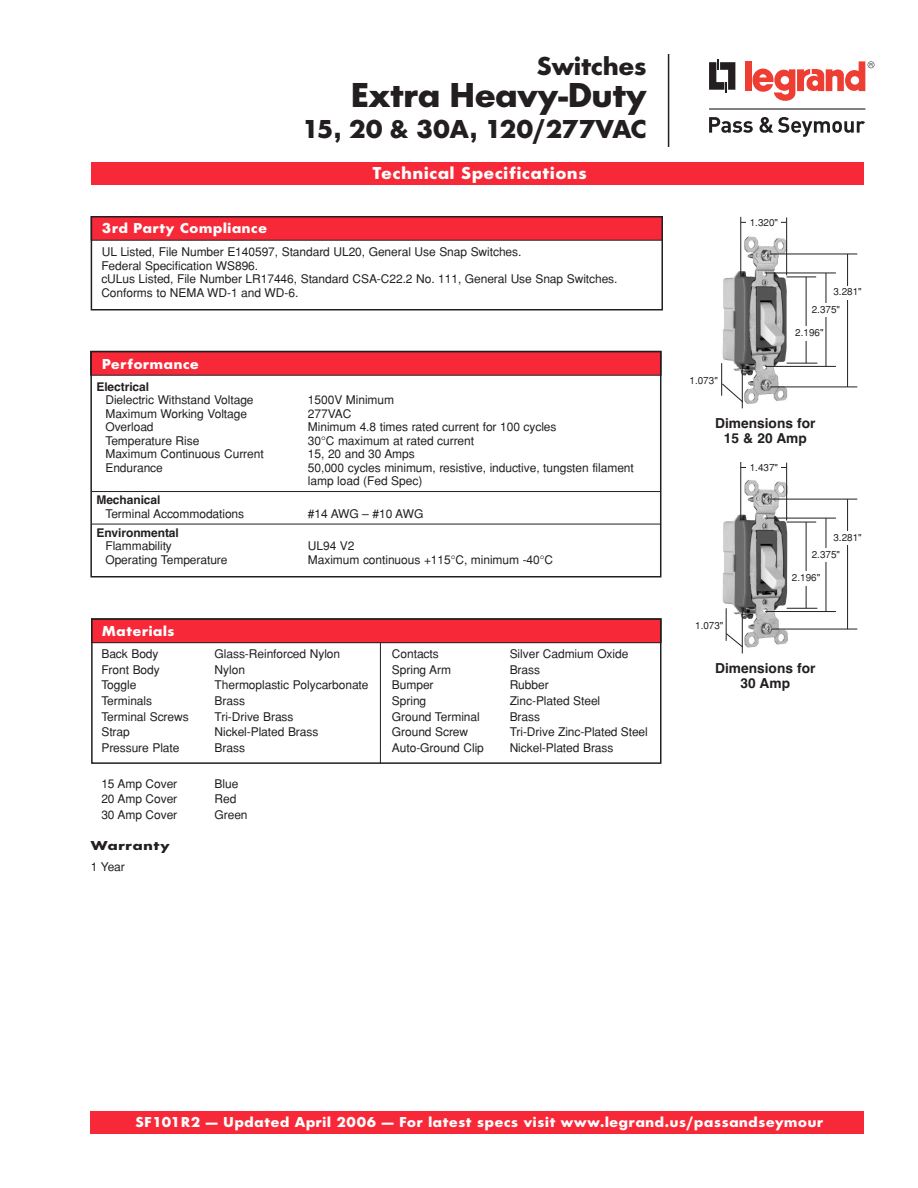
<style>
.page{position:relative;width:918px;height:1188px;background:#fff}
.page>*{position:absolute;margin:0;border:0;box-sizing:border-box;transform-origin:0 0}
.t1{font:700 36px "Futura No 2 D";color:#231f20}
.t2{font:700 27px "Futura No 2 D";color:#231f20}
.t3{font:700 18px "Futura No 2 D";letter-spacing:.05em;color:#fff}
.t4{font:700 15px "Futura No 2 D";letter-spacing:.05em;color:#fff}
.t5{font:700 13.8px/15px "Helvetica";color:#231f20;text-align:center}
.t6{font:700 13.5px "Futura No 2 D";letter-spacing:.05em;color:#231f20;scale:1.2 1}
.t7{font:12px/13.5px "Helvetica";letter-spacing:-.005em;color:#231f20}
.t8{font:700 12px "Helvetica";letter-spacing:-.005em;color:#231f20}
.t9{font:9.9px/17.1px "Helvetica";color:#231f20}
</style>
<div class="page">
<img style="left:722px;top:232px;width:76px;height:177px">
<hr style="left:806px;top:277px;width:1px;height:86px;background:#231f20">
<hr style="left:721px;top:363px;width:1px;height:33px;background:#231f20">
<svg style="left:721px;top:383px;width:23px;height:20px"></svg>
<hr style="left:770px;top:254px;width:87px;height:1px;background:#231f20">
<hr style="left:771px;top:387px;width:86px;height:1px;background:#231f20">
<hr style="left:847px;top:254px;width:1px;height:133px;background:#231f20">
<hr style="left:764px;top:273px;width:72px;height:1px;background:#231f20">
<hr style="left:765px;top:366px;width:71px;height:1px;background:#231f20">
<hr style="left:826px;top:273px;width:1px;height:93px;background:#231f20">
<svg style="left:787px;top:277px;width:29px;height:1px"></svg>
<hr style="left:787px;top:363px;width:30px;height:1px;background:#231f20">
<hr style="left:740px;top:217px;width:1px;height:58px;background:#231f20">
<hr style="left:786px;top:217px;width:1px;height:58px;background:#231f20">
<hr style="left:741px;top:222px;width:46px;height:1px;background:#231f20">
<hr style="left:742px;top:365px;width:1px;height:43px;background:#231f20">
<div style="left:747px;top:217px;width:34px;height:13px;background:#fff"></div>
<div style="left:831px;top:286px;width:33px;height:14px;background:#fff"></div>
<div style="left:811px;top:303px;width:30px;height:14px;background:#fff"></div>
<div style="left:795px;top:326px;width:29px;height:14px;background:#fff"></div>
<div style="left:91px;top:217px;width:572px;height:23px;background:#f72938"></div>
<div style="left:91px;top:216px;width:572px;height:94px;border:2px solid #231f20"></div>
<div style="left:91px;top:162px;width:773px;height:23px;background:#f72938"></div>
<div style="left:91px;top:351px;width:570px;height:24px;background:#f72938"></div>
<div style="left:90px;top:351px;width:571px;height:25px;border:1px solid #231f20"></div>
<div style="left:90px;top:351px;width:571px;height:227px;border:2px solid #231f20"></div>
<hr style="left:92px;top:491px;width:568px;height:1px;background:#231f20">
<hr style="left:92px;top:524px;width:568px;height:1px;background:#231f20">
<hr style="left:380px;top:638px;width:1px;height:126px;background:#231f20">
<div style="left:91px;top:619px;width:570px;height:24px;background:#f72938"></div>
<div style="left:91px;top:618px;width:570px;height:25px;border:1px solid #231f20"></div>
<div style="left:91px;top:618px;width:570px;height:146px;border:2px solid #231f20"></div>
<img style="left:722px;top:477px;width:74px;height:174px">
<hr style="left:806px;top:522px;width:1px;height:86px;background:#231f20">
<hr style="left:726px;top:608px;width:1px;height:33px;background:#231f20">
<svg style="left:725px;top:632px;width:19px;height:16px"></svg>
<hr style="left:770px;top:499px;width:87px;height:1px;background:#231f20">
<hr style="left:771px;top:629px;width:86px;height:1px;background:#231f20">
<hr style="left:847px;top:499px;width:1px;height:130px;background:#231f20">
<hr style="left:764px;top:518px;width:72px;height:1px;background:#231f20">
<hr style="left:765px;top:611px;width:71px;height:1px;background:#231f20">
<hr style="left:826px;top:518px;width:1px;height:94px;background:#231f20">
<svg style="left:787px;top:522px;width:29px;height:1px"></svg>
<hr style="left:787px;top:608px;width:30px;height:1px;background:#231f20">
<hr style="left:740px;top:462px;width:1px;height:59px;background:#231f20">
<hr style="left:786px;top:463px;width:1px;height:58px;background:#231f20">
<hr style="left:741px;top:467px;width:46px;height:1px;background:#231f20">
<hr style="left:742px;top:610px;width:1px;height:43px;background:#231f20">
<div style="left:747px;top:462px;width:34px;height:13px;background:#fff"></div>
<div style="left:831px;top:531px;width:33px;height:14px;background:#fff"></div>
<div style="left:811px;top:548px;width:30px;height:14px;background:#fff"></div>
<div style="left:789px;top:571px;width:35px;height:15px;background:#fff"></div>
<div style="left:90px;top:1111px;width:774px;height:23px;background:#f72938"></div>
<hr style="left:668px;top:54px;width:1px;height:93px;background:#231f20">
<svg style="left:709px;top:60px;width:26px;height:32px"></svg>
<div style="left:745px;top:61px;width:6px;height:30px;background:#ee3e34"></div>
<svg style="left:753px;top:61px;width:121px;height:40px"></svg>
<hr style="left:709px;top:108px;width:156px;height:2px;background:#231f20">
<svg style="left:709px;top:117px;width:44px;height:16px"></svg>
<svg style="left:760px;top:117px;width:105px;height:20px"></svg>
<h2 class="t2" style="left:537px;top:50px;width:111px">Switches</h2>
<h1 class="t1" style="left:351px;top:73px;width:297px">Extra Heavy-Duty</h1>
<h2 class="t2" style="left:302px;top:113px;width:346px">15, 20 &amp; 30A, 120/277VAC</h2>
<h3 class="t3" style="left:373px;top:162px;width:215px">Technical Specifications</h3>
<p class="t4" style="left:102px;top:219px;width:166px">3rd Party Compliance</p>
<p class="t7" style="left:101px;top:245px;width:518px">UL Listed, File Number E140597, Standard UL20, General Use Snap Switches.<br>Federal Specification WS896.<br>cULus Listed, File Number LR17446, Standard CSA-C22.2 No. 111, General Use Snap Switches.<br>Conforms to NEMA WD-1 and WD-6.</p>
<p class="t4" style="left:102px;top:355px;width:98px">Performance</p>
<p class="t8" style="left:96px;top:380px;width:54px">Electrical</p>
<p class="t7" style="left:105px;top:393px;width:150px">Dielectric Withstand Voltage</p>
<p class="t7" style="left:308px;top:393px;width:88px">1500V Minimum</p>
<p class="t7" style="left:105px;top:407px;width:143px">Maximum Working Voltage</p>
<p class="t7" style="left:308px;top:407px;width:45px">277VAC</p>
<p class="t7" style="left:105px;top:420px;width:50px">Overload</p>
<p class="t7" style="left:308px;top:420px;width:250px">Minimum 4.8 times rated current for 100 cycles</p>
<p class="t7" style="left:105px;top:434px;width:95px">Temperature Rise</p>
<p class="t7" style="left:308px;top:434px;width:168px">30°C maximum at rated current</p>
<p class="t7" style="left:105px;top:447px;width:160px">Maximum Continuous Current</p>
<p class="t7" style="left:308px;top:447px;width:108px">15, 20 and 30 Amps</p>
<p class="t7" style="left:105px;top:461px;width:59px">Endurance</p>
<p class="t7" style="left:308px;top:461px;width:327px">50,000 cycles minimum, resistive, inductive, tungsten filament lamp load (Fed Spec)</p>
<p class="t8" style="left:96px;top:493px;width:66px">Mechanical</p>
<p class="t7" style="left:105px;top:507px;width:140px">Terminal Accommodations</p>
<p class="t7" style="left:308px;top:507px;width:117px">#14 AWG – #10 AWG</p>
<p class="t8" style="left:96px;top:526px;width:84px">Environmental</p>
<p class="t7" style="left:105px;top:539px;width:68px">Flammability</p>
<p class="t7" style="left:308px;top:539px;width:48px">UL94 V2</p>
<p class="t7" style="left:105px;top:553px;width:124px">Operating Temperature</p>
<p class="t7" style="left:308px;top:553px;width:247px">Maximum continuous +115°C, minimum -40°C</p>
<p class="t4" style="left:102px;top:622px;width:74px">Materials</p>
<p class="t7" style="left:101px;top:647px;width:59px">Back Body</p>
<p class="t7" style="left:215px;top:647px;width:127px">Glass-Reinforced Nylon</p>
<p class="t7" style="left:101px;top:663px;width:60px">Front Body</p>
<p class="t7" style="left:215px;top:663px;width:32px">Nylon</p>
<p class="t7" style="left:101px;top:678px;width:36px">Toggle</p>
<p class="t7" style="left:215px;top:678px;width:155px">Thermoplastic Polycarbonate</p>
<p class="t7" style="left:101px;top:694px;width:52px">Terminals</p>
<p class="t7" style="left:215px;top:694px;width:32px">Brass</p>
<p class="t7" style="left:101px;top:710px;width:89px">Terminal Screws</p>
<p class="t7" style="left:215px;top:710px;width:80px">Tri-Drive Brass</p>
<p class="t7" style="left:101px;top:725px;width:30px">Strap</p>
<p class="t7" style="left:215px;top:725px;width:105px">Nickel-Plated Brass</p>
<p class="t7" style="left:101px;top:741px;width:80px">Pressure Plate</p>
<p class="t7" style="left:215px;top:741px;width:32px">Brass</p>
<p class="t7" style="left:101px;top:777px;width:77px">15 Amp Cover</p>
<p class="t7" style="left:215px;top:777px;width:25px">Blue</p>
<p class="t7" style="left:101px;top:792px;width:77px">20 Amp Cover</p>
<p class="t7" style="left:215px;top:792px;width:23px">Red</p>
<p class="t7" style="left:101px;top:808px;width:77px">30 Amp Cover</p>
<p class="t7" style="left:215px;top:808px;width:35px">Green</p>
<p class="t6" style="left:91px;top:837px;width:67px">Warranty</p>
<p class="t7" style="left:91px;top:860px;width:36px">1 Year</p>
<p class="t7" style="left:392px;top:647px;width:48px">Contacts</p>
<p class="t7" style="left:510px;top:647px;width:120px">Silver Cadmium Oxide</p>
<p class="t7" style="left:392px;top:663px;width:61px">Spring Arm</p>
<p class="t7" style="left:510px;top:663px;width:32px">Brass</p>
<p class="t7" style="left:392px;top:678px;width:43px">Bumper</p>
<p class="t7" style="left:510px;top:678px;width:40px">Rubber</p>
<p class="t7" style="left:392px;top:694px;width:36px">Spring</p>
<p class="t7" style="left:510px;top:694px;width:92px">Zinc-Plated Steel</p>
<p class="t7" style="left:392px;top:710px;width:89px">Ground Terminal</p>
<p class="t7" style="left:510px;top:710px;width:32px">Brass</p>
<p class="t7" style="left:392px;top:725px;width:78px">Ground Screw</p>
<p class="t7" style="left:510px;top:725px;width:140px">Tri-Drive Zinc-Plated Steel</p>
<p class="t7" style="left:392px;top:741px;width:93px">Auto-Ground Clip</p>
<p class="t7" style="left:510px;top:741px;width:105px">Nickel-Plated Brass</p>
<p class="t9" style="left:690px;top:372px;width:30px">1.073"</p>
<p class="t9" style="left:750px;top:214px;width:30px">1.320"</p>
<p class="t9" style="left:812px;top:283px;width:51px;text-indent:22px">3.281"<br>2.375"</p>
<p class="t9" style="left:795px;top:324px;width:30px">2.196"</p>
<p class="t5" style="left:715px;top:416px;width:102px">Dimensions for<br>15 &amp; 20 Amp</p>
<p class="t9" style="left:695px;top:617px;width:30px">1.073"</p>
<p class="t9" style="left:750px;top:459px;width:30px">1.437"</p>
<p class="t9" style="left:812px;top:529px;width:51px;text-indent:22px">3.281"<br>2.375"</p>
<p class="t9" style="left:792px;top:569px;width:30px">2.196"</p>
<p class="t5" style="left:715px;top:661px;width:102px">Dimensions for<br>30 Amp</p>
<p class="t4" style="left:135px;top:1113px;width:689px">SF101R2 — Updated April 2006 — For latest specs visit www.legrand.us/passandseymour</p>
</div>
